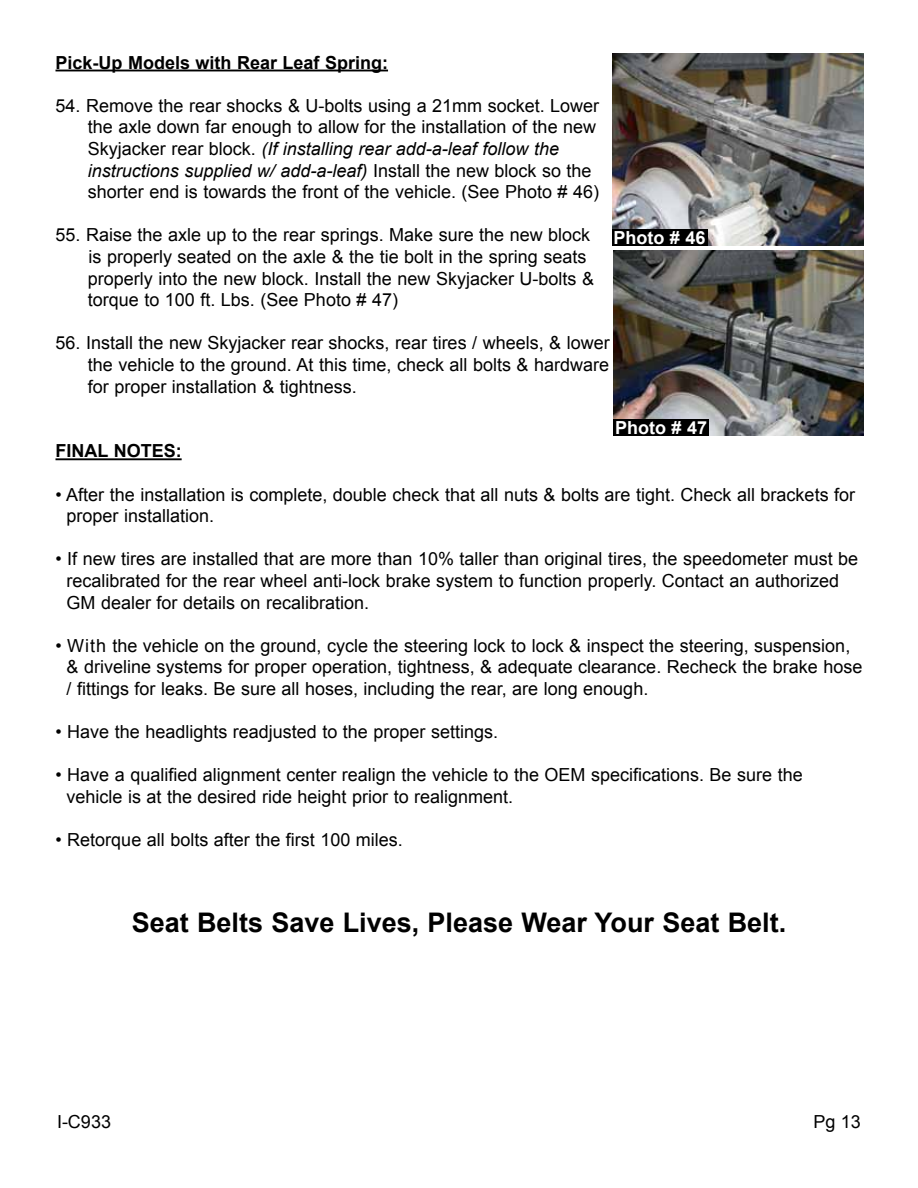
<style>
.page{position:relative;width:918px;height:1188px;background:#fff}
.page>*{position:absolute;margin:0;border:0;box-sizing:border-box;transform-origin:0 0}
.t1{font:700 27px "Arial";color:#000}
.t2{font:18px/21.6px "Arial";color:#000}
.t3{font:700 18px "Arial";color:#000}
.t4{font:700 18px "Arial";color:#fff}
.s1{font-style:italic}
</style>
<div class="page">
<hr style="left:56px;top:70px;width:332px;height:1px;background:#000">
<hr style="left:56px;top:458px;width:126px;height:2px;background:#000">
<img style="left:614px;top:251px;width:250px;height:184px">
<div style="left:614px;top:419px;width:95px;height:16px;background:#000"></div>
<img style="left:612px;top:54px;width:252px;height:191px">
<div style="left:612px;top:229px;width:95px;height:16px;background:#000"></div>
<p class="t3" style="left:56px;top:50px;width:334px">Pick-Up Models with Rear Leaf Spring:</p>
<p class="t2" style="left:88px;top:95px;width:513px;text-indent:-32px">54. Remove the rear shocks &amp; U-bolts using a 21mm socket. Lower the axle down far enough to allow for the installation of the new Skyjacker rear block. <span class="s1">(If installing rear add-a-leaf follow the instructions supplied w/ add-a-leaf)</span> Install the new block so the shorter end is towards the front of the vehicle. (See Photo # 46)</p>
<p class="t2" style="left:88px;top:224px;width:508px;text-indent:-32px">55. Raise the axle up to the rear springs. Make sure the new block is properly seated on the axle &amp; the tie bolt in the spring seats properly into the new block. Install the new Skyjacker U-bolts &amp; torque to 100 ft. Lbs. (See Photo # 47)</p>
<p class="t2" style="left:88px;top:332px;width:523px;text-align:justify;text-indent:-32px">56. Install the new Skyjacker rear shocks, rear tires / wheels, &amp; lower the vehicle to the ground. At this time, check all bolts &amp; hardware for proper installation &amp; tightness.</p>
<p class="t4" style="left:614px;top:225px;width:94px">Photo # 46</p>
<p class="t4" style="left:615px;top:415px;width:94px">Photo # 47</p>
<p class="t3" style="left:55px;top:439px;width:128px">FINAL NOTES:</p>
<p class="t2" style="left:67px;top:484px;width:790px;text-indent:-11px">• After the installation is complete, double check that all nuts &amp; bolts are tight. Check all brackets for proper installation.</p>
<p class="t2" style="left:67px;top:548px;width:793px;text-indent:-11px">• If new tires are installed that are more than 10% taller than original tires, the speedometer must be recalibrated for the rear wheel anti-lock brake system to function properly. Contact an authorized<br>GM dealer for details on recalibration.</p>
<p class="t2" style="left:67px;top:635px;width:797px;text-indent:-11px">• With the vehicle on the ground, cycle the steering lock to lock &amp; inspect the steering, suspension, &amp; driveline systems for proper operation, tightness, &amp; adequate clearance. Recheck the brake hose / fittings for leaks. Be sure all hoses, including the rear, are long enough.</p>
<p class="t2" style="left:56px;top:721px;width:444px">• Have the headlights readjusted to the proper settings.</p>
<p class="t2" style="left:67px;top:764px;width:738px;text-indent:-11px">• Have a qualified alignment center realign the vehicle to the OEM specifications. Be sure the vehicle is at the desired ride height prior to realignment.</p>
<p class="t2" style="left:56px;top:829px;width:349px">• Retorque all bolts after the first 100 miles.</p>
<h1 class="t1" style="left:132px;top:905px;width:656px">Seat Belts Save Lives, Please Wear Your Seat Belt.</h1>
<p class="t2" style="left:57px;top:1111px;width:56px">I-C933</p>
<p class="t2" style="left:813px;top:1111px;width:49px">Pg 13</p>
</div>
